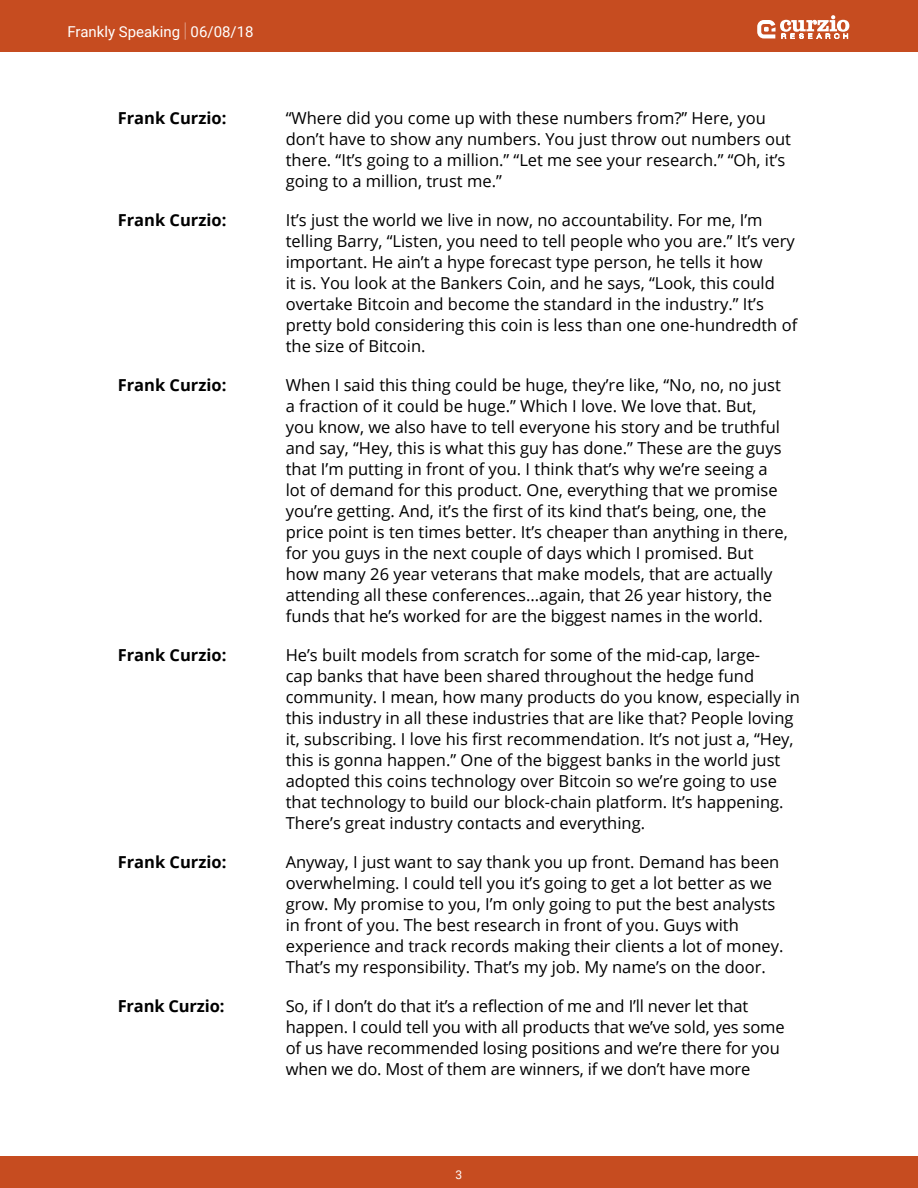
<style>
.page{position:relative;width:918px;height:1188px;background:#fff}
.page>*{position:absolute;margin:0;border:0;box-sizing:border-box;transform-origin:0 0}
.t1{font:16.5px/21px "Open Sans";color:#000}
.t2{font:700 16.5px "Open Sans";color:#000}
.t3{font:15px "Roboto";color:#fff}
.t4{font:12px "Roboto";color:#fff}
.s1{font-weight:100;font-size:20.25px}
</style>
<div class="page">
<div style="left:0;top:1156px;width:918px;height:32px;background:#c64c20"></div>
<div style="left:0;top:0;width:918px;height:52px;background:#c64c20"></div>
<svg style="left:757px;top:15px;width:92px;height:24px"></svg>
<p class="t3" style="left:68px;top:21px;width:188px">Frankly Speaking <span class="s1">|</span> 06/08/18</p>
<p class="t2" style="left:118px;top:106px;width:110px">Frank Curzio:</p>
<p class="t1" style="left:286px;top:107px;width:507px">“Where did you come up with these numbers from?” Here, you don’t have to show any numbers. You just throw out numbers out there. “It’s going to a million.” “Let me see your research.” “Oh, it’s going to a million, trust me.”</p>
<p class="t2" style="left:118px;top:208px;width:110px">Frank Curzio:</p>
<p class="t1" style="left:286px;top:209px;width:513px">It’s just the world we live in now, no accountability. For me, I’m telling Barry, “Listen, you need to tell people who you are.” It’s very important. He ain’t a hype forecast type person, he tells it how<br>it is. You look at the Bankers Coin, and he says, “Look, this could overtake Bitcoin and become the standard in the industry.” It’s pretty bold considering this coin is less than one one-hundredth of the size of Bitcoin.</p>
<p class="t2" style="left:118px;top:373px;width:110px">Frank Curzio:</p>
<p class="t1" style="left:286px;top:374px;width:504px">When I said this thing could be huge, they’re like, “No, no, no just a fraction of it could be huge.” Which I love. We love that. But, you know, we also have to tell everyone his story and be truthful and say, “Hey, this is what this guy has done.” These are the guys that I’m putting in front of you. I think that’s why we’re seeing a lot of demand for this product. One, everything that we promise you’re getting. And, it’s the first of its kind that’s being, one, the price point is ten times better. It’s cheaper than anything in there, for you guys in the next couple of days which I promised. But how many 26 year veterans that make models, that are actually attending all these conferences...again, that 26 year history, the funds that he’s worked for are the biggest names in the world.</p>
<p class="t2" style="left:118px;top:643px;width:110px">Frank Curzio:</p>
<p class="t1" style="left:286px;top:644px;width:516px">He’s built models from scratch for some of the mid-cap, large-<br>cap banks that have been shared throughout the hedge fund community. I mean, how many products do you know, especially in this industry in all these industries that are like that? People loving it, subscribing. I love his first recommendation. It’s not just a, “Hey, this is gonna happen.” One of the biggest banks in the world just adopted this coins technology over Bitcoin so we’re going to use that technology to build our block-chain platform. It’s happening.<br>There’s great industry contacts and everything.</p>
<p class="t2" style="left:118px;top:850px;width:110px">Frank Curzio:</p>
<p class="t1" style="left:286px;top:851px;width:499px">Anyway, I just want to say thank you up front. Demand has been overwhelming. I could tell you it’s going to get a lot better as we grow. My promise to you, I’m only going to put the best analysts in front of you. The best research in front of you. Guys with experience and track records making their clients a lot of money.<br>That’s my responsibility. That’s my job. My name’s on the door.</p>
<p class="t2" style="left:118px;top:994px;width:108px">Frank Curzio:</p>
<p class="t1" style="left:286px;top:995px;width:500px">So, if I don’t do that it’s a reflection of me and I’ll never let that happen. I could tell you with all products that we’ve sold, yes some of us have recommended losing positions and we’re there for you when we do. Most of them are winners, if we don’t have more</p>
<p class="t4" style="left:456px;top:1166px;width:8px">3</p>
</div>
